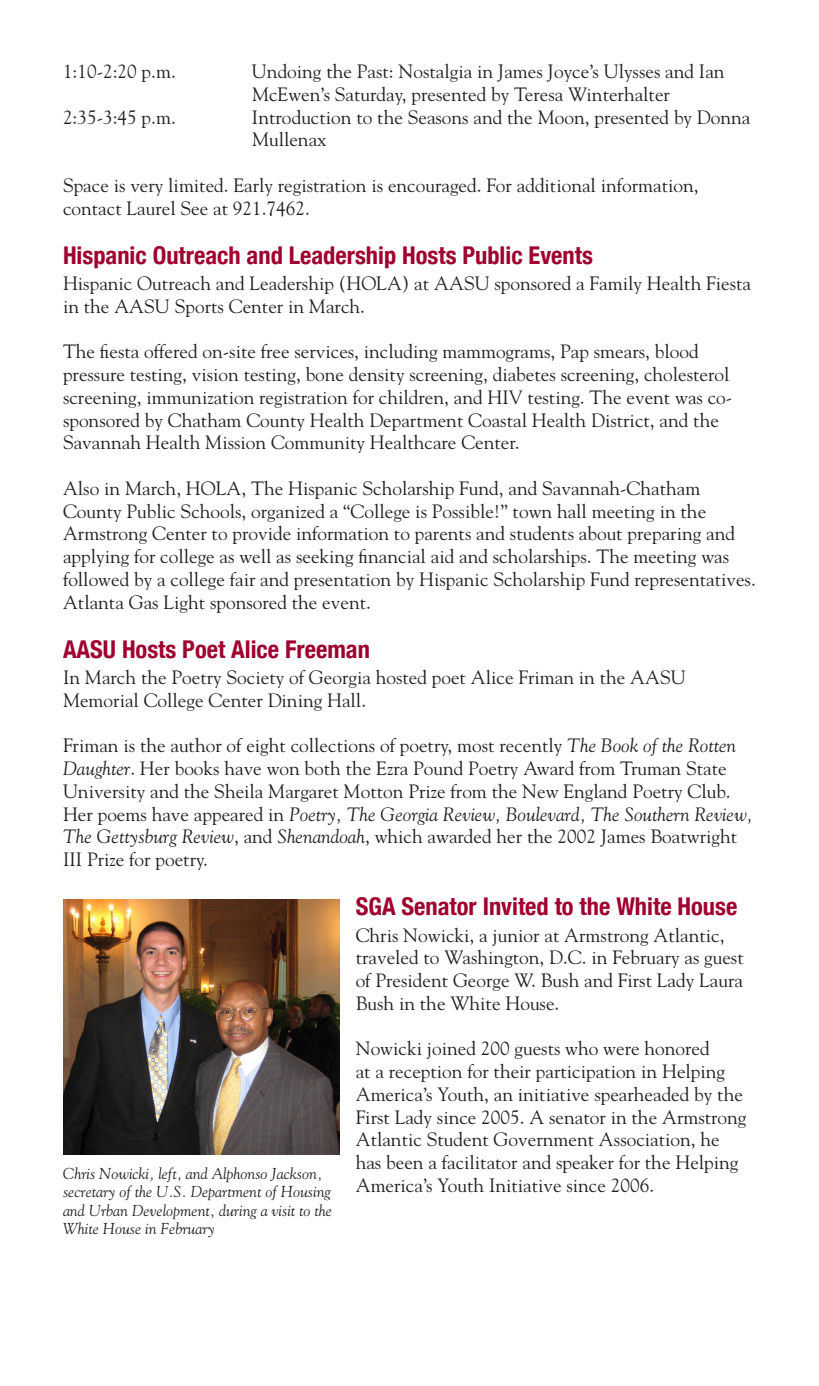
<style>
.page{position:relative;width:819px;height:1386px;background:#fff}
.page>*{position:absolute;margin:0;border:0;box-sizing:border-box;transform-origin:0 0}
.heading{font:700 condensed 24.5px "Helvetica Neue";color:#a0002f}
.body_text{font:19.25px/22.8px "Goudy";color:#231f20}
.t1{font:italic 15.75px/18.4px "Goudy";color:#231f20}
.s1{font-style:italic}
</style>
<div class="page">
<img style="left:63px;top:899px;width:277px;height:256px">
<p class="body_text" style="left:63px;top:60px;width:114px">1:10-2:20 p.m.</p>
<p class="body_text" style="left:252px;top:60px;width:474px">Undoing the Past: Nostalgia in James Joyce’s Ulysses and Ian<br>McEwen’s Saturday, presented by Teresa Winterhalter</p>
<p class="body_text" style="left:63px;top:105px;width:114px">2:35-3:45 p.m.</p>
<p class="body_text" style="left:252px;top:105px;width:500px">Introduction to the Seasons and the Moon, presented by Donna<br>Mullenax</p>
<p class="body_text" style="left:63px;top:173px;width:637px">Space is very limited. Early registration is encouraged. For additional information, contact Laurel See at 921.7462.</p>
<p class="heading" style="left:63px;top:240px;width:532px">Hispanic Outreach and Leadership Hosts Public Events</p>
<p class="body_text" style="left:63px;top:272px;width:690px">Hispanic Outreach and Leadership (HOLA) at AASU sponsored a Family Health Fiesta in the AASU Sports Center in March.</p>
<p class="body_text" style="left:63px;top:340px;width:671px">The fiesta offered on-site free services, including mammograms, Pap smears, blood pressure testing, vision testing, bone density screening, diabetes screening, cholesterol screening, immunization registration for children, and HIV testing. The event was co&shy;sponsored by Chatham County Health Department Coastal Health District, and the Savannah Health Mission Community Healthcare Center.</p>
<p class="body_text" style="left:63px;top:476px;width:694px">Also in March, HOLA, The Hispanic Scholarship Fund, and Savannah-Chatham County Public Schools, organized a “College is Possible!” town hall meeting in the Armstrong Center to provide information to parents and students about preparing and applying for college as well as seeking financial aid and scholarships. The meeting was followed by a college fair and presentation by Hispanic Scholarship Fund representatives.<br>Atlanta Gas Light sponsored the event.</p>
<p class="heading" style="left:63px;top:634px;width:308px">AASU Hosts Poet Alice Freeman</p>
<p class="body_text" style="left:63px;top:666px;width:624px">In March the Poetry Society of Georgia hosted poet Alice Friman in the AASU<br>Memorial College Center Dining Hall.</p>
<p class="body_text" style="left:63px;top:734px;width:691px">Friman is the author of eight collections of poetry, most recently <span class="s1">The Book of the Rotten Daughter</span>. Her books have won both the Ezra Pound Poetry Award from Truman State University and the Sheila Margaret Motton Prize from the New England Poetry Club.<br>Her poems have appeared in <span class="s1">Poetry, The Georgia Review, Boulevard, The Southern Review, The Gettysburg Review</span>, and <span class="s1">Shenandoah</span>, which awarded her the 2002 James Boatwright III Prize for poetry.</p>
<p class="heading" style="left:356px;top:892px;width:383px">SGA Senator Invited to the White House</p>
<p class="body_text" style="left:356px;top:923px;width:390px">Chris Nowicki, a junior at Armstrong Atlantic, traveled to Washington, D.C. in February as guest of President George W. Bush and First Lady Laura Bush in the White House.</p>
<p class="body_text" style="left:356px;top:1037px;width:392px">Nowicki joined 200 guests who were honored<br>at a reception for their participation in Helping America’s Youth, an initiative spearheaded by the First Lady since 2005. A senator in the Armstrong Atlantic Student Government Association, he has been a facilitator and speaker for the Helping America’s Youth Initiative since 2006.</p>
<p class="t1" style="left:63px;top:1164px;width:270px">Chris Nowicki, left, and Alphonso Jackson, secretary of the U.S. Department of Housing and Urban Development, during a visit to the White House in February</p>
</div>
